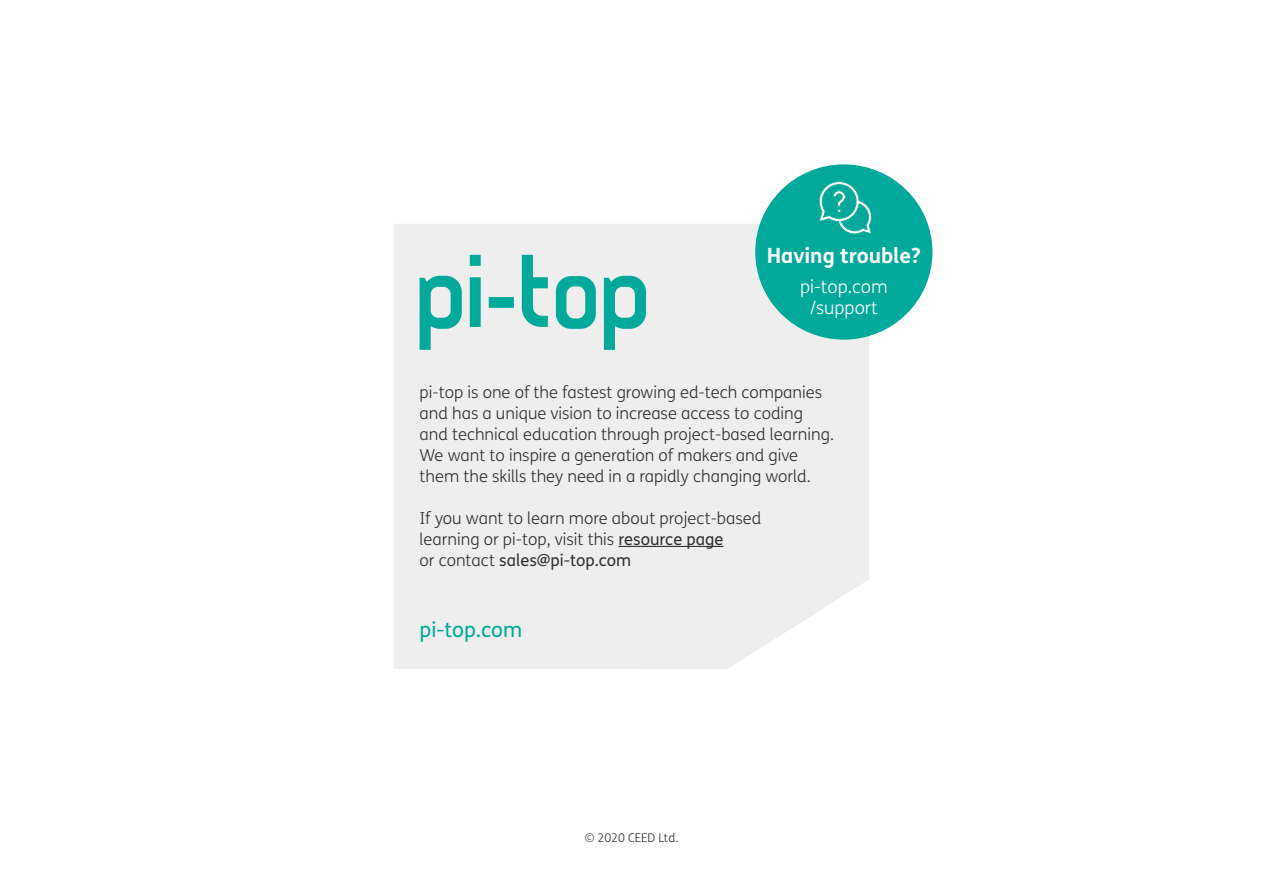
<style>
.page{position:relative;width:1263px;height:893px;background:#fff}
.page>*{position:absolute;margin:0;border:0;box-sizing:border-box;transform-origin:0 0}
.t1{font:700 21px "FS Me Pro";color:#fff}
.t2{font:21px "FS Me Pro";color:#00a99a}
.t3{font:300 18px "FS Me Pro";color:#fff}
.t4{font:300 16.5px/21px "FS Me Pro";color:#312f30}
.t5{font:16.5px "FS Me Pro";color:#312f30}
.t6{font:300 12px "FS Me Pro";color:#312f30}
.s1{font-weight:400}
.s2{font-weight:300}
</style>
<div class="page">
<div style="left:394px;top:224px;width:475px;height:445px;background:#eee"></div>
<hr style="left:618px;top:546px;width:105px;height:1px;background:#312f30">
<svg style="left:420px;top:276px;width:42px;height:74px;background:#6bc8bf"></svg>
<div style="left:470px;top:255px;width:11px;height:11px;background:#00a99a"></div>
<div style="left:470px;top:277px;width:11px;height:50px;background:#00a99a"></div>
<div style="left:489px;top:297px;width:25px;height:11px;background:#00a99a"></div>
<svg style="left:522px;top:255px;width:26px;height:72px;background:#67c6be"></svg>
<svg style="left:556px;top:276px;width:40px;height:53px;background:#55c1b8"></svg>
<svg style="left:604px;top:276px;width:42px;height:74px;background:#69c7bf"></svg>
<div style="left:755px;top:164px;width:177px;height:176px;background:#00a99a;border-radius:50%"></div>
<svg style="left:819px;top:181px;width:53px;height:53px"></svg>
<p class="t1" style="left:767px;top:240px;width:155px">Having trouble?</p>
<p class="t3" style="left:800px;top:275px;width:89px">pi-top.com</p>
<p class="t3" style="left:810px;top:296px;width:69px">/support</p>
<p class="t4" style="left:420px;top:382px;width:404px">pi-top is one of the fastest growing ed-tech companies and has a unique vision to increase access to coding</p>
<p class="t4" style="left:420px;top:424px;width:416px">and technical education through project-based learning.</p>
<p class="t4" style="left:420px;top:445px;width:380px">We want to inspire a generation of makers and give</p>
<p class="t4" style="left:420px;top:466px;width:393px">them the skills they need in a rapidly changing world.</p>
<p class="t4" style="left:420px;top:508px;width:343px">If you want to learn more about project-based</p>
<p class="t4" style="left:420px;top:529px;width:305px">learning or pi-top, visit this <span class="s1">resource page</span></p>
<p class="t5" style="left:420px;top:549px;width:213px"><span class="s2">or contact</span> sales@pi-top.com</p>
<p class="t2" style="left:420px;top:615px;width:104px">pi-top.com</p>
<p class="t6" style="left:585px;top:829px;width:95px">© 2020 CEED Ltd.</p>
</div>
